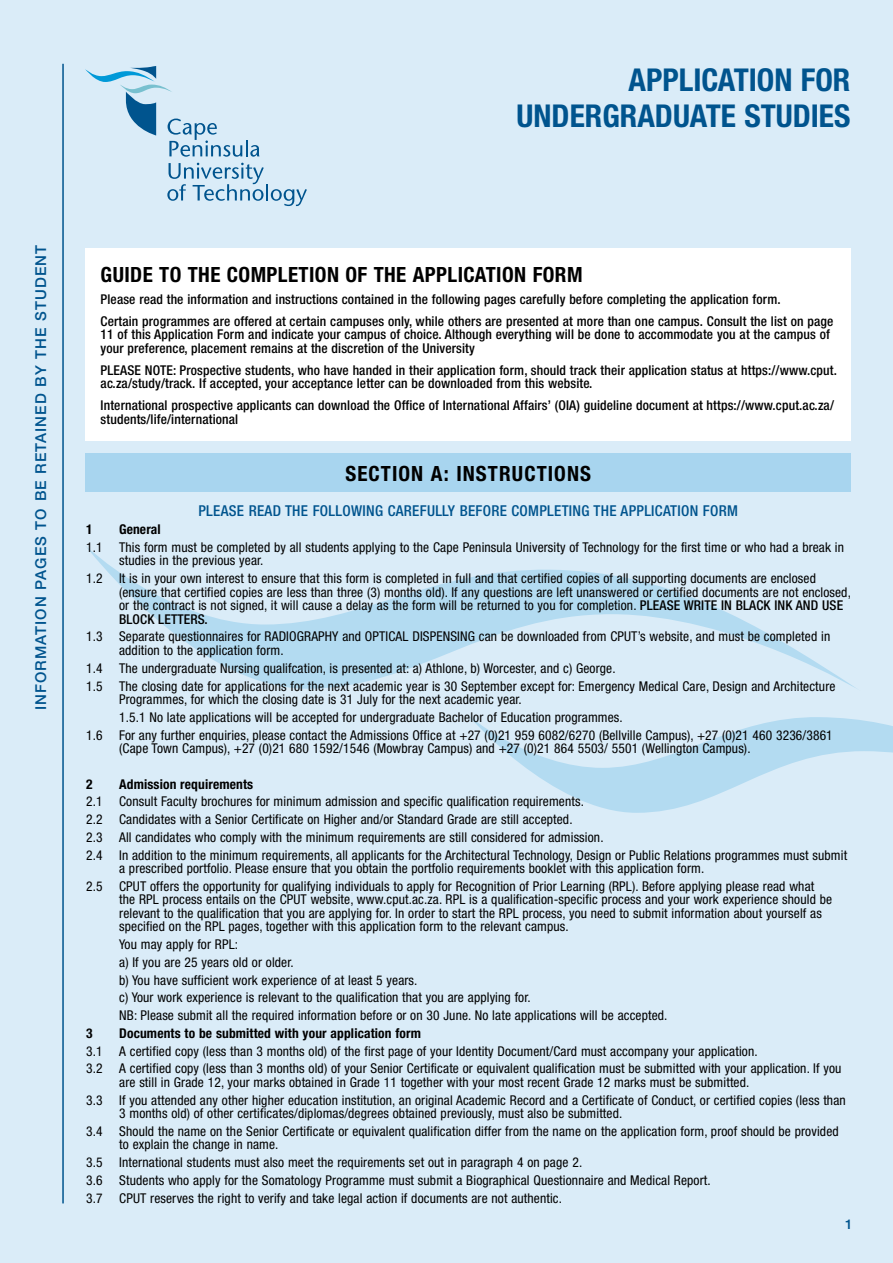
<style>
.page{position:relative;width:893px;height:1263px;background:#daecf8}
.page>*{position:absolute;margin:0;border:0;box-sizing:border-box;transform-origin:0 0}
.t1{font:700 condensed 31.5px/35.5px "Helvetica Neue";color:#00548e;text-align:right}
.t2{font:700 condensed 21px "Helvetica Neue LT Std";letter-spacing:.02em;color:#000}
.t3{font:700 condensed 21px "Helvetica Neue LT Std";letter-spacing:.05em;color:#000}
.t4{font:500 condensed 15px "Helvetica Neue LT Std";letter-spacing:.02em;color:#00548e}
.t5{font:500 15px "Helvetica Neue LT Std";letter-spacing:.07em;color:#00548e}
.t6{font:condensed 13.5px/17.7px "Helvetica Neue LT Std";letter-spacing:.01em;color:#000}
.t7{font:500 condensed 13.5px/13.5px "Helvetica Neue LT Std";letter-spacing:.01em;color:#000}
.t8{font:700 condensed 13.5px "Helvetica Neue LT Std";letter-spacing:.01em;color:#000}
.t9{font:500 13.5px "Helvetica Neue LT Std";color:#00548e}
.s1{font-weight:500}
</style>
<div class="page">
<hr style="left:62px;top:64px;width:2px;height:1139px;background:#00548e">
<div style="left:85px;top:248px;width:765px;height:193px;background:#fff"></div>
<div style="left:85px;top:454px;width:765px;height:38px;background:#a8d5ef"></div>
<svg style="left:167px;top:163px;width:140px;height:43px"></svg>
<svg style="left:85px;top:66px;width:174px;height:91px"></svg>
<svg style="left:87px;top:547px;width:806px;height:266px"></svg>
<h1 class="t1" style="left:517px;top:62px;width:335px">APPLICATION FOR<br>UNDERGRADUATE STUDIES</h1>
<p class="t5" style="left:32px;top:710px;width:467px;rotate:-90deg">Information pages to be retained by the student</p>
<h2 class="t2" style="left:101px;top:261px;width:483px">GUIDE TO THE COMPLETION OF THE APPLICATION FORM</h2>
<p class="t7" style="left:101px;top:288px;width:734px;line-height:22px">Please read the information and instructions contained in the following pages carefully before completing the application form.<br>Certain programmes are offered at certain campuses only, while others are presented at more than one campus. Consult the list on page</p>
<p class="t7" style="left:101px;top:327px;width:731px">11 of this Application Form and indicate your campus of choice. Although everything will be done to accommodate you at the campus of your preference, placement remains at the discretion of the University</p>
<p class="t7" style="left:101px;top:363px;width:738px">PLEASE NOTE: Prospective students, who have handed in their application form, should track their application status at https://www.cput. ac.za/study/track. If accepted, your acceptance letter can be downloaded from this website.</p>
<p class="t7" style="left:101px;top:398px;width:735px">International prospective applicants can download the Office of International Affairs’ (OIA) guideline document at https://www.cput.ac.za/ students/life/international</p>
<h2 class="t3" style="left:346px;top:461px;width:247px">SECTION A: INSTRUCTIONS</h2>
<p class="t4" style="left:198px;top:502px;width:541px">PLEASE READ THE FOLLOWING CAREFULLY BEFORE COMPLETING THE APPLICATION FORM</p>
<p class="t8" style="left:86px;top:521px;width:8px">1</p>
<p class="t8" style="left:119px;top:521px;width:43px">General</p>
<p class="t6" style="left:119px;top:540px;width:726px;line-height:13.5px;text-indent:-33px">1.1 This form must be completed by all students applying to the Cape Peninsula University of Technology for the first time or who had a break in studies in the previous year.</p>
<p class="t6" style="left:119px;top:572px;width:733px;line-height:13.5px;text-indent:-33px">1.2 It is in your own interest to ensure that this form is completed in full and that certified copies of all supporting documents are enclosed (ensure that certified copies are less than three (3) months old). If any questions are left unanswered or certified documents are not enclosed, or the contract is not signed, it will cause a delay as the form will be returned to you for completion. <span class="s1">Please</span></p>
<p class="t7" style="left:684px;top:598px;width:8px">write</p>
<p class="t7" style="left:721px;top:598px;width:23px">in blac</p>
<p class="t7" style="left:764px;top:598px;width:41px">k in k and</p>
<p class="t7" style="left:822px;top:598px;width:8px">use</p>
<p class="t7" style="left:119px;top:612px;width:8px">bloc</p>
<p class="t7" style="left:147px;top:612px;width:19px">k letters</p>
<p class="t7" style="left:205px;top:612px;width:5px">.</p>
<p class="t6" style="left:119px;top:630px;width:713px;line-height:13.5px;text-indent:-33px">1.3 Separate questionnaires for RADIOGRAPHY and OPTICAL DISPENSING can be downloaded from CPUT’s website, and must be completed in addition to the application form.</p>
<p class="t6" style="left:86px;top:659px;width:751px">1.4 The undergraduate Nursing qualifcation, is presented at: a) Athlone, b) Worcester, and c) George.<br>1.5 The closing date for applications for the next academic year is 30 September except for: Emergency Medical Care, Design and Architecture</p>
<p class="t6" style="left:119px;top:690px;width:404px">Programmes, for which the closing date is 31 July for the next academic year.</p>
<p class="t6" style="left:119px;top:708px;width:505px">1.5.1 No late applications will be accepted for undergraduate Bachelor of Education programmes.</p>
<p class="t6" style="left:86px;top:726px;width:748px">1.6 For any further enquiries, please contact the Admissions Office at +27 (0)21 959 6082/6270 (Bellville Campus), +27 (0)21 460 3236/3861</p>
<p class="t6" style="left:119px;top:739px;width:633px">(Cape Town Campus), +27 (0)21 680 1592/1546 (Mowbray Campus) and +27 (0)21 864 5503/ 5501 (Wellington Campus).</p>
<p class="t8" style="left:86px;top:775px;width:8px">2</p>
<p class="t8" style="left:119px;top:775px;width:136px">Admission requirements</p>
<p class="t6" style="left:86px;top:792px;width:762px">2.1 Consult Faculty brochures for minimum admission and specific qualification requirements.<br>2.2 Candidates with a Senior Certificate on Higher and/or Standard Grade are still accepted.<br>2.3 All candidates who comply with the minimum requirements are still considered for admission.<br>2.4 In addition to the minimum requirements, all applicants for the Architectural Technology, Design or Public Relations programmes must submit</p>
<p class="t6" style="left:86px;top:859px;width:730px;text-indent:33px">a prescribed portfolio. Please ensure that you obtain the portfolio requirements booklet with this application form.<br>2.5 CPUT offers the opportunity for qualifying individuals to apply for Recognition of Prior Learning (RPL). Before applying please read what</p>
<p class="t6" style="left:119px;top:893px;width:714px;line-height:13.5px">the RPL process entails on the CPUT website, www.cput.ac.za. RPL is a qualification-specific process and your work experience should be relevant to the qualification that you are applying for. In order to start the RPL process, you need to submit information about yourself as specified on the RPL pages, together with this application form to the relevant campus.</p>
<p class="t6" style="left:119px;top:935px;width:550px">You may apply for RPL:<br>a) If you are 25 years old or older.<br>b) You have sufficient work experience of at least 5 years.<br>c) Your work experience is relevant to the qualification that you are applying for.<br>NB: Please submit all the required information before or on 30 June. No late applications will be accepted.</p>
<p class="t8" style="left:86px;top:1025px;width:8px">3</p>
<p class="t8" style="left:119px;top:1025px;width:303px">Documents to be submitted with your application form</p>
<p class="t6" style="left:86px;top:1042px;width:757px">3.1 A certified copy (less than 3 months old) of the first page of your Identity Document/Card must accompany your application.<br>3.2 A certified copy (less than 3 months old) of your Senior Certificate or equivalent qualification must be submitted with your application. If you</p>
<p class="t6" style="left:86px;top:1073px;width:761px;text-indent:33px">are still in Grade 12, your marks obtained in Grade 11 together with your most recent Grade 12 marks must be submitted.<br>3.3 If you attended any other higher education institution, an original Academic Record and a Certificate of Conduct, or certified copies (less than</p>
<p class="t6" style="left:86px;top:1104px;width:754px;text-indent:33px">3 months old) of other certificates/diplomas/degrees obtained previously, must also be submitted.<br>3.4 Should the name on the Senior Certificate or equivalent qualification differ from the name on the application form, proof should be provided</p>
<p class="t6" style="left:86px;top:1136px;width:626px;text-indent:33px">to explain the change in name.<br>3.5 International students must also meet the requirements set out in paragraph 4 on page 2.<br>3.6 Students who apply for the Somatology Programme must submit a Biographical Questionnaire and Medical Report.<br>3.7 CPUT reserves the right to verify and take legal action if documents are not authentic.</p>
<p class="t9" style="left:845px;top:1216px;width:9px">1</p>
</div>
